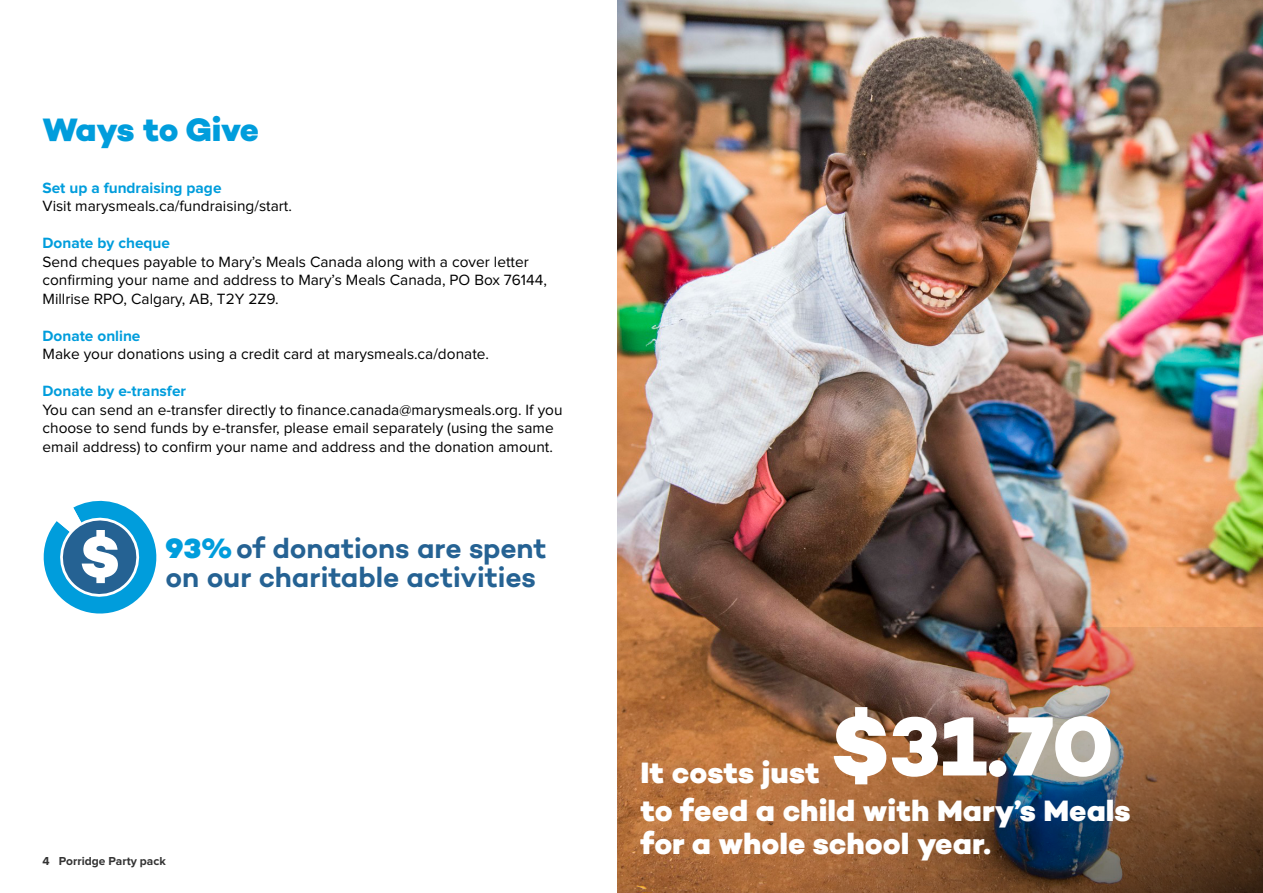
<style>
.page{position:relative;width:1263px;height:893px;background:#fff}
.page>*{position:absolute;margin:0;border:0;box-sizing:border-box;transform-origin:0 0}
.t1{font:800 85.5px "Campton";color:#fff}
.t2{font:800 33px "Campton";letter-spacing:-.015em;color:#009ddc}
.t3{font:800 30px/33px "Campton";color:#fff}
.t4{font:600 28.5px/28.5px "Campton";letter-spacing:-.005em;color:#256293}
.t5{font:15.45px/18.5px "Proxima Nova";color:#000}
.t6{font:700 15.45px "Proxima Nova";color:#009ddc}
.t7{font:700 12px "Proxima Nova";color:#333}
.s1{font-weight:900;color:#009ddc}
</style>
<div class="page">
<img style="left:618px;top:0;width:645px;height:627px">
<img style="left:618px;top:627px;width:645px;height:266px">
<svg style="left:43px;top:500px;width:114px;height:114px"></svg>
<h2 class="t2" style="left:43px;top:108px;width:218px">Ways to Give</h2>
<p class="t6" style="left:43px;top:181px;width:181px">Set up a fundraising page</p>
<p class="t5" style="left:43px;top:198px;width:251px">Visit marysmeals.ca/fundraising/start.</p>
<p class="t6" style="left:43px;top:236px;width:129px">Donate by cheque</p>
<p class="t5" style="left:43px;top:253px;width:506px">Send cheques payable to Mary’s Meals Canada along with a cover letter confirming your name and address to Mary’s Meals Canada, PO Box 76144,<br>Millrise RPO, Calgary, AB, T2Y 2Z9.</p>
<p class="t6" style="left:43px;top:329px;width:99px">Donate online</p>
<p class="t5" style="left:43px;top:346px;width:448px">Make your donations using a credit card at marysmeals.ca/donate.</p>
<p class="t6" style="left:43px;top:384px;width:145px">Donate by e-transfer</p>
<p class="t5" style="left:43px;top:401px;width:521px">You can send an e-transfer directly to finance.canada@marysmeals.org. If you choose to send funds by e-transfer, please email separately (using the same email address) to confirm your name and address and the donation amount.</p>
<h3 class="t4" style="left:80px;top:533px;width:468px;text-indent:86px"><span class="s1">93%</span> of donations are spent <sup>$</sup> on our charitable activities</h3>
<p class="t7" style="left:43px;top:855px;width:125px">4 Porridge Party pack</p>
<h1 class="t1" style="left:831px;top:692px;width:284px">$31.70</h1>
<h3 class="t3" style="left:640px;top:794px;width:492px">to feed a child with Mary’s Meals for a whole school year.</h3>
<h3 class="t3" style="left:640px;top:756px;width:181px">It costs just</h3>
</div>
